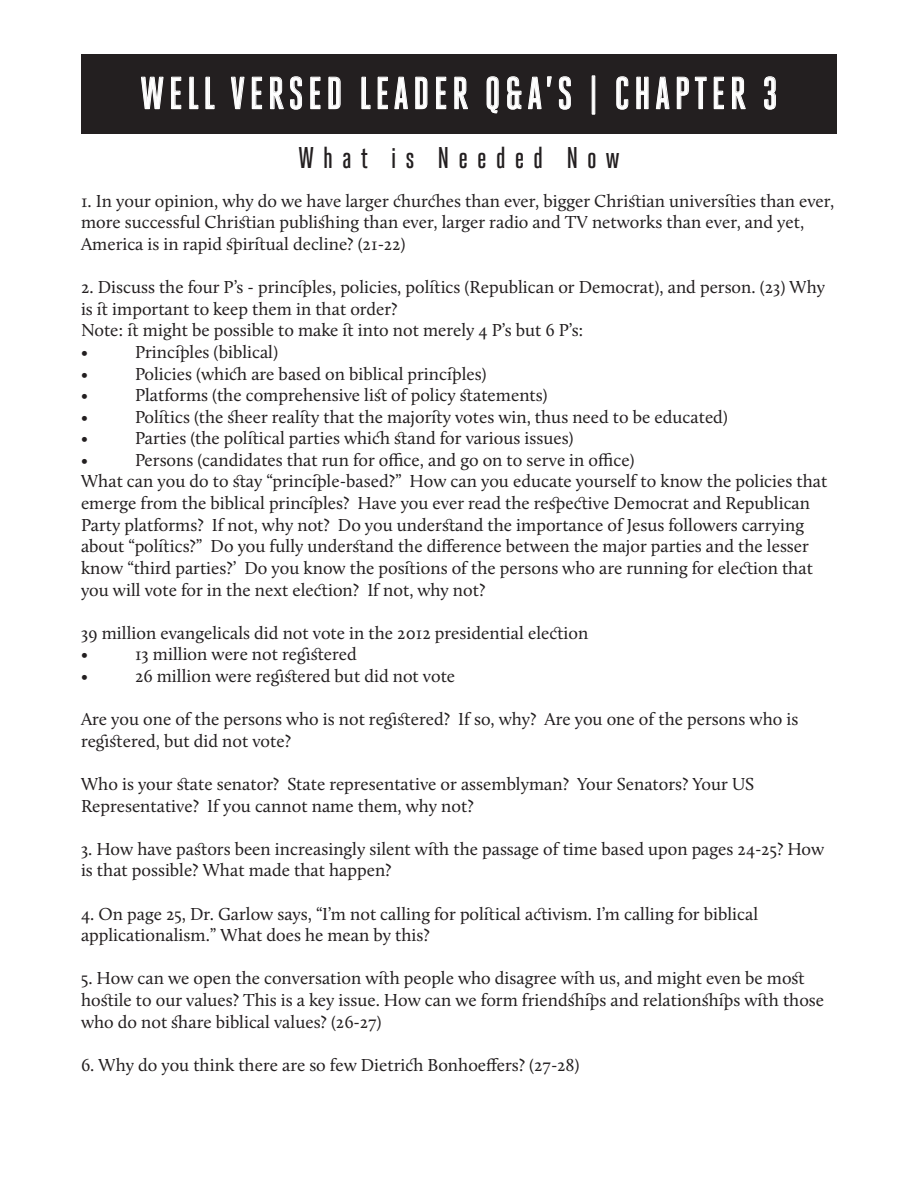
<style>
.page{position:relative;width:918px;height:1188px;background:#fff}
.page>*{position:absolute;margin:0;border:0;box-sizing:border-box;transform-origin:0 0}
.t1{font:500 45px "Heroic Condensed";letter-spacing:.1em;color:#fff}
.t2{font:500 30px "Heroic Condensed";letter-spacing:.3em;color:#231f20}
.t3{font:18px/21.6px "Calluna";color:#231f20}
</style>
<div class="page">
<div style="left:81px;top:54px;width:756px;height:80px;background:#231f20"></div>
<svg style="left:141px;top:77px;width:23px;height:32px"></svg>
<svg style="left:171px;top:77px;width:10px;height:32px"></svg>
<svg style="left:189px;top:77px;width:9px;height:32px"></svg>
<svg style="left:206px;top:77px;width:9px;height:32px"></svg>
<svg style="left:231px;top:77px;width:14px;height:32px"></svg>
<svg style="left:252px;top:77px;width:10px;height:32px"></svg>
<svg style="left:270px;top:77px;width:14px;height:32px"></svg>
<svg style="left:290px;top:76px;width:12px;height:34px"></svg>
<svg style="left:310px;top:77px;width:10px;height:32px"></svg>
<svg style="left:329px;top:77px;width:12px;height:32px"></svg>
<svg style="left:362px;top:77px;width:9px;height:32px"></svg>
<svg style="left:378px;top:77px;width:10px;height:32px"></svg>
<svg style="left:394px;top:77px;width:14px;height:32px"></svg>
<svg style="left:415px;top:77px;width:12px;height:32px"></svg>
<svg style="left:436px;top:77px;width:10px;height:32px"></svg>
<svg style="left:454px;top:77px;width:14px;height:32px"></svg>
<svg style="left:487px;top:76px;width:12px;height:37px"></svg>
<svg style="left:507px;top:76px;width:15px;height:34px"></svg>
<svg style="left:528px;top:76px;width:24px;height:33px"></svg>
<svg style="left:559px;top:76px;width:12px;height:34px"></svg>
<svg style="left:616px;top:76px;width:12px;height:34px"></svg>
<svg style="left:636px;top:77px;width:13px;height:32px"></svg>
<svg style="left:656px;top:77px;width:14px;height:32px"></svg>
<svg style="left:677px;top:77px;width:12px;height:32px"></svg>
<svg style="left:695px;top:77px;width:12px;height:32px"></svg>
<svg style="left:714px;top:77px;width:10px;height:32px"></svg>
<svg style="left:732px;top:77px;width:14px;height:32px"></svg>
<svg style="left:764px;top:76px;width:12px;height:34px"></svg>
<h1 class="t1" style="left:140px;top:69px;width:639px">WELL VERSED LEADER Q&amp;A’S | CHAPTER 3</h1>
<h2 class="t2" style="left:298px;top:141px;width:323px">What is Needed Now</h2>
<p class="t3" style="left:81px;top:190px;width:755px">1. In your opinion, why do we have larger churches than ever, bigger Christian universities than ever, more successful Christian publishing than ever, larger radio and TV networks than ever, and yet,<br>America is in rapid spiritual decline? (21-22)</p>
<p class="t3" style="left:81px;top:276px;width:746px">2. Discuss the four P’s - principles, policies, politics (Republican or Democrat), and person. (23) Why is it important to keep them in that order?<br>Note: it might be possible to make it into not merely 4 P’s but 6 P’s:<br>•</p>
<p class="t3" style="left:135px;top:341px;width:145px">Principles (biblical)</p>
<p class="t3" style="left:81px;top:362px;width:8px">•</p>
<p class="t3" style="left:135px;top:362px;width:353px">Policies (which are based on biblical principles)</p>
<p class="t3" style="left:81px;top:384px;width:8px">•</p>
<p class="t3" style="left:135px;top:384px;width:414px">Platforms (the comprehensive list of policy statements)</p>
<p class="t3" style="left:81px;top:406px;width:8px">•</p>
<p class="t3" style="left:135px;top:406px;width:595px">Politics (the sheer reality that the majority votes win, thus need to be educated)</p>
<p class="t3" style="left:81px;top:427px;width:8px">•</p>
<p class="t3" style="left:135px;top:427px;width:440px">Parties (the political parties which stand for various issues)</p>
<p class="t3" style="left:81px;top:449px;width:8px">•</p>
<p class="t3" style="left:81px;top:449px;width:748px;text-indent:54px">Persons (candidates that run for office, and go on to serve in office)<br>What can you do to stay “principle-based?” How can you educate yourself to know the policies that emerge from the biblical principles? Have you ever read the respective Democrat and Republican Party platforms? If not, why not? Do you understand the importance of Jesus followers carrying about “politics?” Do you fully understand the difference between the major parties and the lesser know “third parties?’ Do you know the positions of the persons who are running for election that you will vote for in the next election? If not, why not?</p>
<p class="t3" style="left:81px;top:622px;width:509px">39 million evangelicals did not vote in the 2012 presidential election •</p>
<p class="t3" style="left:135px;top:643px;width:223px">13 million were not registered</p>
<p class="t3" style="left:81px;top:665px;width:8px">•</p>
<p class="t3" style="left:135px;top:665px;width:322px">26 million were registered but did not vote</p>
<p class="t3" style="left:81px;top:708px;width:719px">Are you one of the persons who is not registered? If so, why? Are you one of the persons who is registered, but did not vote?</p>
<p class="t3" style="left:81px;top:773px;width:675px">Who is your state senator? State representative or assemblyman? Your Senators? Your US<br>Representative? If you cannot name them, why not?</p>
<p class="t3" style="left:81px;top:838px;width:745px">3. How have pastors been increasingly silent with the passage of time based upon pages 24-25? How is that possible? What made that happen?</p>
<p class="t3" style="left:81px;top:902px;width:679px">4. On page 25, Dr. Garlow says, “I’m not calling for political activism. I’m calling for biblical applicationalism.” What does he mean by this?</p>
<p class="t3" style="left:81px;top:967px;width:745px">5. How can we open the conversation with people who disagree with us, and might even be most hostile to our values? This is a key issue. How can we form friendships and relationships with those who do not share biblical values? (26-27)</p>
<p class="t3" style="left:81px;top:1054px;width:500px">6. Why do you think there are so few Dietrich Bonhoeffers? (27-28)</p>
</div>
